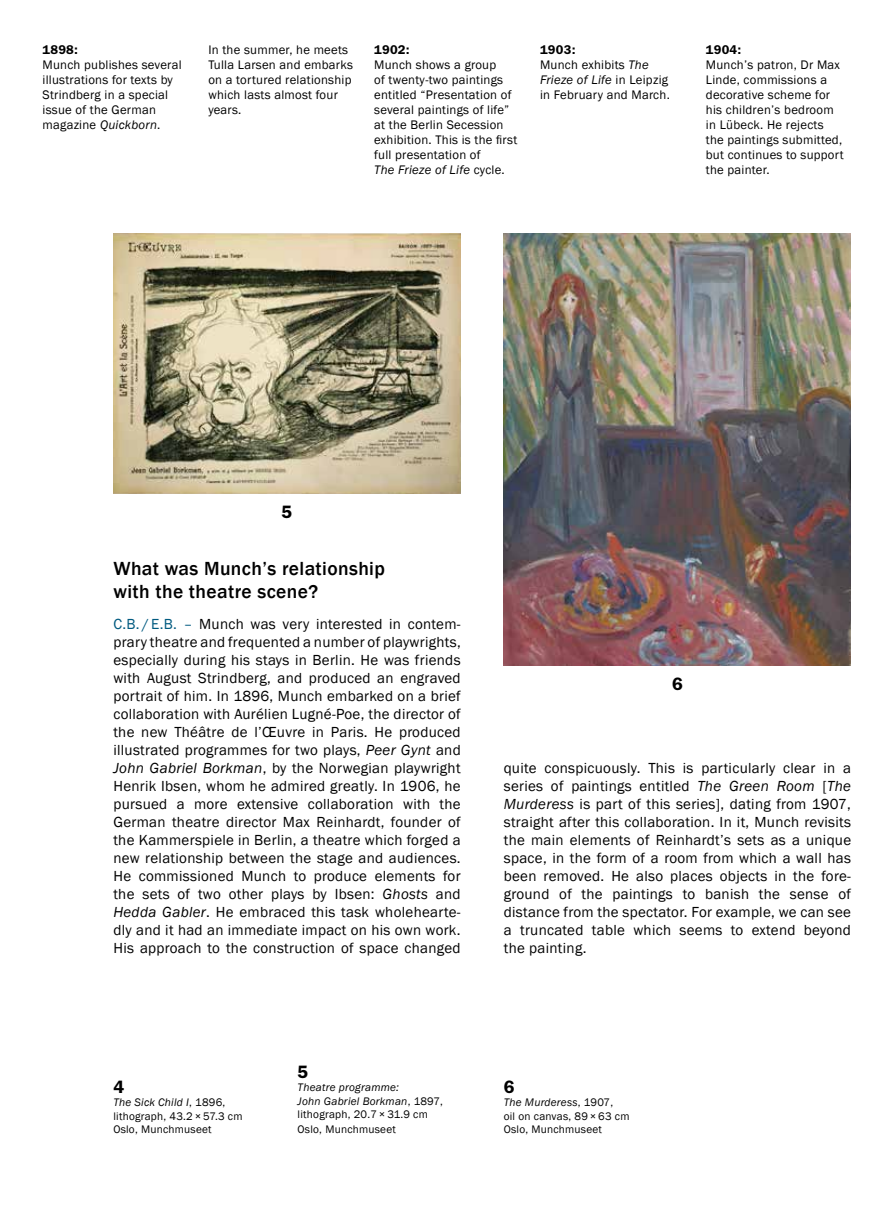
<style>
.page{position:relative;width:893px;height:1212px;background:#fff}
.page>*{position:absolute;margin:0;border:0;box-sizing:border-box;transform-origin:0 0}
.t1{font:500 19.5px/22.5px "Franklin Gothic";letter-spacing:.02em;color:#000}
.t2{font:600 18px "Franklin Gothic";color:#000}
.t3{font:15px/18px "Franklin Gothic";letter-spacing:.02em;color:#000;text-align:justify}
.t4{font:12.75px/15px "Franklin Gothic";letter-spacing:.02em;color:#000}
.t5{font:600 12.75px "Franklin Gothic";letter-spacing:.02em;color:#000}
.t6{font:11.25px/13.5px "Franklin Gothic";letter-spacing:.02em;color:#000}
.t7{font:italic 11.25px/13.5px "Franklin Gothic";letter-spacing:.02em;color:#000}
.s1{font-style:italic}
.s2{font-weight:600}
.s3{color:#005a80}
.s4{font-style:normal}
</style>
<div class="page">
<img style="left:503px;top:233px;width:347px;height:432px">
<img style="left:113px;top:234px;width:348px;height:259px">
<p class="t5" style="left:43px;top:42px;width:37px">1898:</p>
<p class="t4" style="left:43px;top:58px;width:141px">Munch publishes several illustrations for texts by<br>Strindberg in a special issue of the German magazine <span class="s1">Quickborn</span>.</p>
<p class="t4" style="left:208px;top:42px;width:146px">In the summer, he meets<br>Tulla Larsen and embarks on a tortured relationship which lasts almost four years.</p>
<p class="t5" style="left:374px;top:42px;width:37px">1902:</p>
<p class="t4" style="left:374px;top:58px;width:145px">Munch shows a group<br>of twenty-two paintings entitled “Presentation of several paintings of life” at the Berlin Secession exhibition. This is the first full presentation of<br><span class="s1">The Frieze of Life</span> cycle.</p>
<p class="t4" style="left:540px;top:43px;width:131px"><span class="s2">1903:<br></span>Munch exhibits <span class="s1">The<br>Frieze of Life</span> in Leipzig in February and March.</p>
<p class="t5" style="left:706px;top:42px;width:37px">1904:</p>
<p class="t4" style="left:706px;top:58px;width:139px">Munch’s patron, Dr Max<br>Linde, commissions a decorative scheme for his children’s bedroom in Lübeck. He rejects the paintings submitted, but continues to support the painter.</p>
<p class="t2" style="left:282px;top:501px;width:12px">5</p>
<h1 class="t1" style="left:113px;top:558px;width:273px">What was Munch’s relationship with the theatre scene?</h1>
<p class="t3" style="left:113px;top:616px;width:349px"><span class="s3">C.B. / E.B. –</span> Munch was very interested in contem&shy;prary theatre and frequented a number of playwrights, especially during his stays in Berlin. He was friends with August Strindberg, and produced an engraved portrait of him. In 1896, Munch embarked on a brief collaboration with Aurélien Lugné-Poe, the director of the new Théâtre de l’Œuvre in Paris. He produced illustrated programmes for two plays, <span class="s1">Peer Gynt</span> and <span class="s1">John Gabriel Borkman</span>, by the Norwegian playwright Henrik Ibsen, whom he admired greatly. In 1906, he pursued a more extensive collaboration with the German theatre director Max Reinhardt, founder of the Kammerspiele in Berlin, a theatre which forged a new relationship between the stage and audiences.<br>He commissioned Munch to produce elements for the sets of two other plays by Ibsen: <span class="s1">Ghosts</span> and <span class="s1">Hedda Gabler</span>. He embraced this task wholehearte&shy;dly and it had an immediate impact on his own work.<br>His approach to the construction of space changed</p>
<p class="t2" style="left:672px;top:673px;width:12px">6</p>
<p class="t3" style="left:504px;top:760px;width:349px">quite conspicuously. This is particularly clear in a series of paintings entitled <span class="s1">The Green Room</span> [<span class="s1">The Murderess</span> is part of this series], dating from 1907, straight after this collaboration. In it, Munch revisits the main elements of Reinhardt’s sets as a unique space, in the form of a room from which a wall has been removed. He also places objects in the fore&shy;ground of the paintings to banish the sense of distance from the spectator. For example, we can see a truncated table which seems to extend beyond the painting.</p>
<p class="t2" style="left:113px;top:1076px;width:12px">4</p>
<p class="t6" style="left:113px;top:1096px;width:131px"><span class="s1">The Sick Child I</span>, 1896, lithograph, 43.2 × 57.3 cm<br>Oslo, Munchmuseet</p>
<p class="t2" style="left:298px;top:1061px;width:12px">5</p>
<p class="t7" style="left:298px;top:1081px;width:147px">Theatre programme:<br>John Gabriel Borkman<span class="s4">, 1897, lithograph, 20.7 × 31.9 cm</span></p>
<p class="t6" style="left:298px;top:1123px;width:100px">Oslo, Munchmuseet</p>
<p class="t2" style="left:504px;top:1076px;width:12px">6</p>
<p class="t6" style="left:504px;top:1096px;width:127px"><span class="s1">The Murderess</span>, 1907,<br>oil on canvas, 89 × 63 cm<br>Oslo, Munchmuseet</p>
</div>
